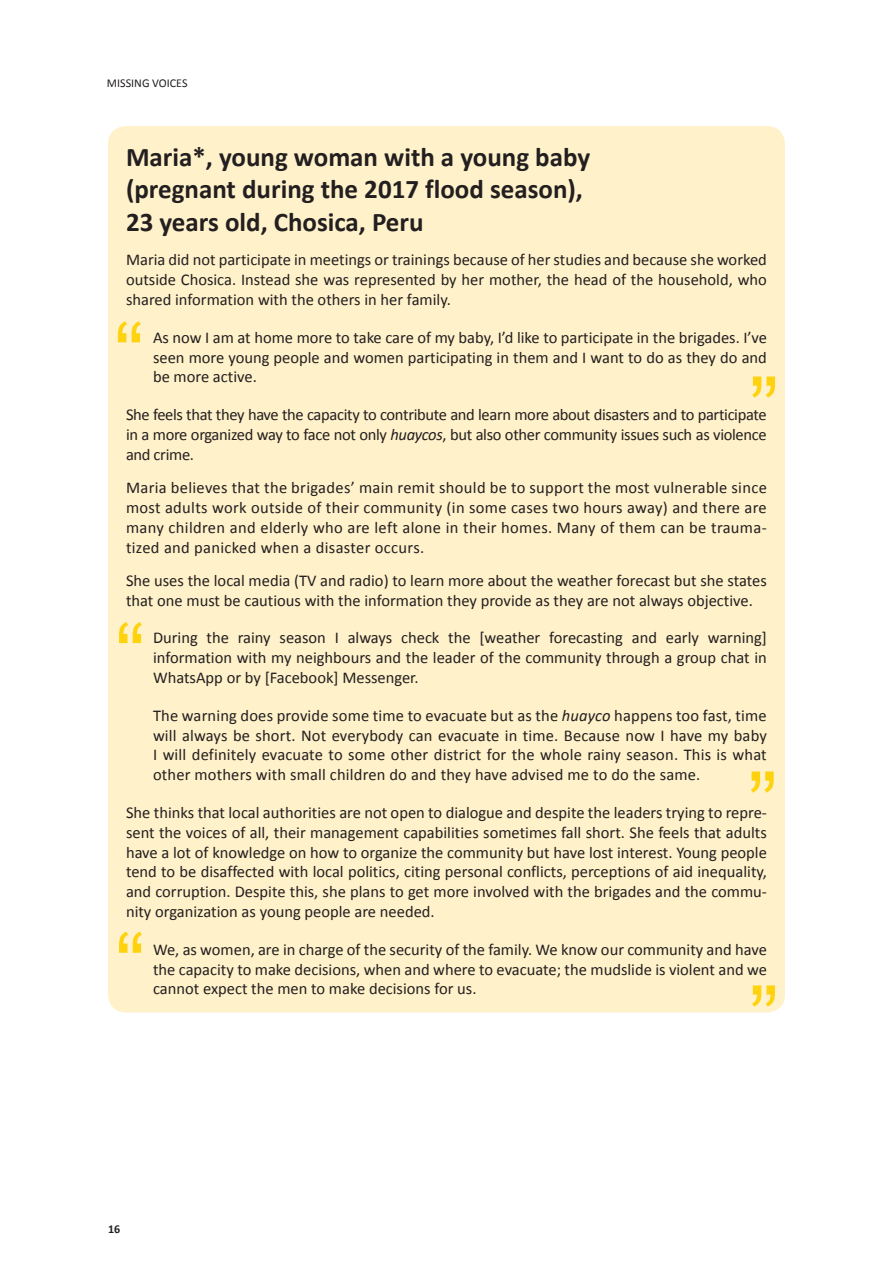
<style>
.page{position:relative;width:893px;height:1263px;background:#fff}
.page>*{position:absolute;margin:0;border:0;box-sizing:border-box;transform-origin:0 0}
.t1{font:90px "Arial";color:#ffd20f}
.t2{font:700 27px/32.4px "Calibri";color:#231f20}
.t3{font:16.5px/19.8px "Calibri";color:#231f20;text-align:justify}
.t4{font:12px "Calibri";color:#231f20}
.t5{font:700 12px "Calibri";color:#231f20}
.s1{font-style:italic}
</style>
<div class="page">
<div style="left:108px;top:126px;width:677px;height:886px;background:#fff1c9;border-radius:18px"></div>
<p class="t4" style="left:107px;top:76px;width:82px">Missing Voices</p>
<h2 class="t2" style="left:126px;top:139px;width:466px">Maria*, young woman with a young baby (pregnant during the 2017 flood season),<br>23 years old, Chosica, Peru</h2>
<p class="t3" style="left:126px;top:249px;width:642px">Maria did not participate in meetings or trainings because of her studies and because she worked outside Chosica. Instead she was represented by her mother, the head of the household, who shared information with the others in her family.</p>
<p class="t3" style="left:153px;top:327px;width:615px">As now I am at home more to take care of my baby, I’d like to participate in the brigades. I’ve seen more young people and women participating in them and I want to do as they do and be more active.</p>
<p class="t3" style="left:126px;top:404px;width:642px">She feels that they have the capacity to contribute and learn more about disasters and to participate in a more organized way to face not only <span class="s1">huaycos</span>, but also other community issues such as violence and crime.</p>
<p class="t3" style="left:126px;top:477px;width:642px">Maria believes that the brigades’ main remit should be to support the most vulnerable since most adults work outside of their community (in some cases two hours away) and there are many children and elderly who are left alone in their homes. Many of them can be trauma&shy;tized and panicked when a disaster occurs.</p>
<p class="t3" style="left:126px;top:570px;width:642px">She uses the local media (TV and radio) to learn more about the weather forecast but she states that one must be cautious with the information they provide as they are not always objective.</p>
<p class="t3" style="left:153px;top:627px;width:615px">During the rainy season I always check the [weather forecasting and early warning] information with my neighbours and the leader of the community through a group chat in WhatsApp or by [Facebook] Messenger.</p>
<p class="t3" style="left:153px;top:705px;width:615px">The warning does provide some time to evacuate but as the <span class="s1">huayco</span> happens too fast, time will always be short. Not everybody can evacuate in time. Because now I have my baby I will definitely evacuate to some other district for the whole rainy season. This is what other mothers with small children do and they have advised me to do the same.</p>
<p class="t3" style="left:126px;top:802px;width:642px">She thinks that local authorities are not open to dialogue and despite the leaders trying to repre&shy;sent the voices of all, their management capabilities sometimes fall short. She feels that adults have a lot of knowledge on how to organize the community but have lost interest. Young people tend to be disaffected with local politics, citing personal conflicts, perceptions of aid inequality, and corruption. Despite this, she plans to get more involved with the brigades and the commu&shy;nity organization as young people are needed.</p>
<p class="t3" style="left:153px;top:939px;width:615px">We, as women, are in charge of the security of the family. We know our community and have the capacity to make decisions, when and where to evacuate; the mudslide is violent and we cannot expect the men to make decisions for us.</p>
<h1 class="t1" style="left:114px;top:293px;width:31px">“</h1>
<h1 class="t1" style="left:749px;top:348px;width:31px">”</h1>
<h1 class="t1" style="left:115px;top:594px;width:31px">“</h1>
<h1 class="t1" style="left:748px;top:743px;width:31px">”</h1>
<h1 class="t1" style="left:115px;top:903px;width:31px">“</h1>
<h1 class="t1" style="left:749px;top:957px;width:31px">”</h1>
<p class="t5" style="left:108px;top:1221px;width:14px">16</p>
</div>
